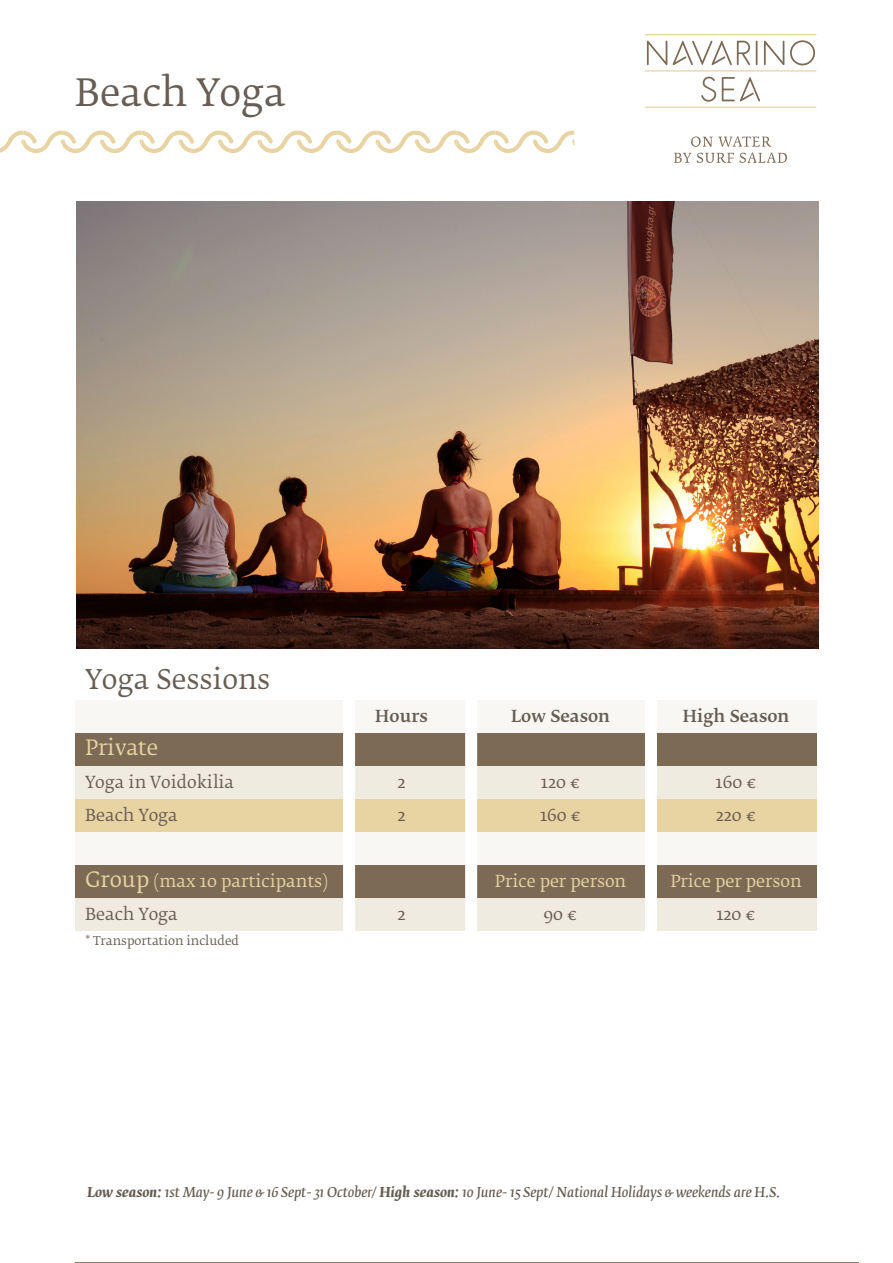
<style>
.page{position:relative;width:893px;height:1263px;background:#fff}
.page>*{position:absolute;margin:0;border:0;box-sizing:border-box;transform-origin:0 0}
.t1{font:37.5px "Fedra Serif B Pro";color:#675d54}
.t2{font:27px "Fedra Serif B Pro";color:#675d54}
.t3{font:21px "Fedra Serif B Pro";color:#e8d3a2}
.t4{font:16.5px "Fedra Serif B Pro";color:#675d54}
.t5{font:16.5px "Fedra Serif B Pro";color:#e8d3a2}
.t6{font:500 16.5px "Fedra Serif B Pro";color:#675d54}
.t7{font:italic 13.5px "Fedra Serif B Pro";color:#675d54}
.t8{font:12px "Fedra Serif B Pro";color:#675d54}
.s1{font-size:21px}
.s2{font-weight:700}
</style>
<div class="page">
<hr style="left:645px;top:70px;width:171px;height:2px;background:#e8d3a2">
<hr style="left:645px;top:107px;width:171px;height:1px;background:#e8d3a2">
<hr style="left:645px;top:34px;width:171px;height:1px;background:#e8d3a2">
<svg style="left:647px;top:40px;width:168px;height:25px"></svg>
<svg style="left:701px;top:77px;width:59px;height:25px"></svg>
<svg style="left:674px;top:136px;width:113px;height:27px"></svg>
<hr style="left:75px;top:1262px;width:784px;height:1px;background:#7c6a55">
<div style="left:75px;top:700px;width:741px;height:33px;background:#f9f7f3"></div>
<div style="left:75px;top:766px;width:741px;height:33px;background:#efebe1"></div>
<div style="left:75px;top:799px;width:741px;height:33px;background:#e8d3a2"></div>
<div style="left:75px;top:733px;width:741px;height:33px;background:#7c6a55"></div>
<div style="left:75px;top:832px;width:741px;height:33px;background:#f9f7f3"></div>
<div style="left:75px;top:898px;width:741px;height:33px;background:#efebe1"></div>
<div style="left:75px;top:865px;width:741px;height:33px;background:#7c6a55"></div>
<div style="left:465px;top:700px;width:12px;height:250px;background:#fff"></div>
<div style="left:343px;top:700px;width:12px;height:250px;background:#fff"></div>
<div style="left:645px;top:700px;width:12px;height:250px;background:#fff"></div>
<img style="left:77px;top:202px;width:741px;height:446px">
<svg style="left:0;top:131px;width:574px;height:22px"></svg>
<h1 class="t1" style="left:75px;top:71px;width:213px">Beach Yoga</h1>
<h2 class="t2" style="left:85px;top:664px;width:187px">Yoga Sessions</h2>
<p class="t6" style="left:375px;top:706px;width:54px">Hours</p>
<p class="t6" style="left:511px;top:706px;width:100px">Low Season</p>
<p class="t6" style="left:683px;top:706px;width:108px">High Season</p>
<h3 class="t3" style="left:85px;top:735px;width:75px">Private</h3>
<p class="t4" style="left:85px;top:772px;width:151px">Yoga in Voidokilia</p>
<p class="t4" style="left:398px;top:772px;width:10px">2</p>
<p class="t4" style="left:541px;top:772px;width:41px">120 €</p>
<p class="t4" style="left:716px;top:772px;width:43px">160 €</p>
<p class="t4" style="left:85px;top:805px;width:94px">Beach Yoga</p>
<p class="t4" style="left:398px;top:805px;width:10px">2</p>
<p class="t4" style="left:540px;top:805px;width:43px">160 €</p>
<p class="t4" style="left:716px;top:805px;width:42px">220 €</p>
<p class="t5" style="left:85px;top:871px;width:245px"><span class="s1">Group</span> (max 10 participants)</p>
<p class="t5" style="left:495px;top:871px;width:133px">Price per person</p>
<p class="t5" style="left:670px;top:871px;width:133px">Price per person</p>
<p class="t4" style="left:85px;top:904px;width:94px">Beach Yoga</p>
<p class="t4" style="left:398px;top:904px;width:10px">2</p>
<p class="t4" style="left:544px;top:904px;width:35px">90 €</p>
<p class="t4" style="left:716px;top:904px;width:41px">120 €</p>
<p class="t8" style="left:85px;top:934px;width:156px">* Transportation included</p>
<p class="t7" style="left:87px;top:1184px;width:694px"><span class="s2">Low season:</span> 1st May- 9 June &amp; 16 Sept- 31 October/ <span class="s2">High season:</span> 10 June- 15 Sept/ National Holidays &amp; weekends are H.S.</p>
</div>
